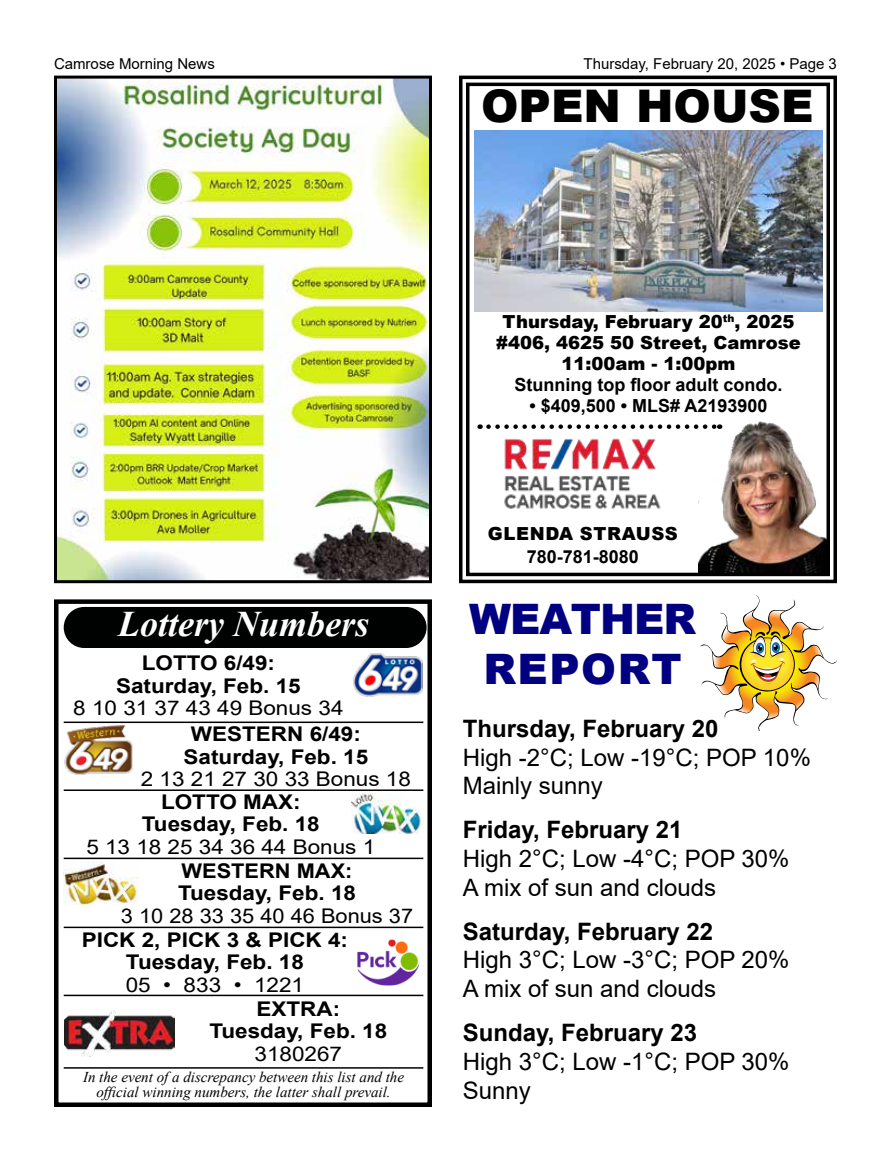
<style>
.page{position:relative;width:891px;height:1161px;background:#fff}
.page>*{position:absolute;margin:0;border:0;box-sizing:border-box;transform-origin:0 0}
.t1{font:900 45px "Arial";color:#000}
.t2{font:900 42px/50.4px "Arial";letter-spacing:-.025em;color:#000080;text-align:center}
.t3{font:italic 700 36px "Times New Roman";color:#fff}
.t4{font:24px/28.8px "Arial";color:#000}
.t5{font:700 24px "Arial";color:#000}
.t6{font:700 20.25px/22.5px "Arial";color:#000;text-align:center;scale:1.11 1}
.t7{font:20.25px "Arial";color:#000;scale:1.11 1}
.t8{font:700 20.25px/22.5px "Arial";color:#000;scale:1.08 1}
.t9{font:20.25px "Arial";color:#000;scale:1.08 1}
.t10{font:900 18px/21px "Arial";color:#000;text-align:center}
.t11{font:700 18px "Arial";color:#000}
.t12{font:900 18px "Arial";letter-spacing:.035em;color:#000}
.t13{font:italic 15px/15px "Times New Roman";color:#000;text-align:center}
.t14{font:15px "Arial";color:#000}
</style>
<div class="page">
<svg style="left:700px;top:595px;width:137px;height:136px"></svg>
<div style="left:54px;top:599px;width:378px;height:508px;border:4px solid #000"></div>
<img style="left:64px;top:862px;width:74px;height:42px">
<div style="left:64px;top:607px;width:363px;height:41px;background:#000101;border-radius:21px"></div>
<img style="left:351px;top:793px;width:70px;height:41px">
<img style="left:353px;top:653px;width:69px;height:44px">
<img style="left:64px;top:725px;width:69px;height:50px">
<hr style="left:64px;top:722px;width:359px;height:1px;background:#000">
<hr style="left:64px;top:789px;width:359px;height:2px;background:#000">
<hr style="left:64px;top:858px;width:359px;height:1px;background:#000">
<hr style="left:64px;top:927px;width:359px;height:1px;background:#000">
<hr style="left:64px;top:1067px;width:359px;height:2px;background:#000">
<hr style="left:64px;top:995px;width:359px;height:1px;background:#000">
<img style="left:64px;top:1010px;width:110px;height:46px">
<img style="left:357px;top:939px;width:63px;height:47px">
<img style="left:58px;top:80px;width:370px;height:499px">
<div style="left:54px;top:76px;width:378px;height:507px;border:3px solid #000"></div>
<img style="left:459px;top:75px;width:378px;height:509px">
<div style="left:466px;top:83px;width:364px;height:493px;border:3px solid #000"></div>
<p class="t14" style="left:54px;top:53px;width:162px">Camrose Morning News</p>
<p class="t14" style="left:584px;top:53px;width:255px">Thursday, February 20, 2025 • Page 3</p>
<h1 class="t1" style="left:481px;top:73px;width:334px">OPEN HOUSE</h1>
<p class="t10" style="left:496px;top:311px;width:306px">Thursday, February 20<sup>th</sup>, 2025 #406, 4625 50 Street, Camrose<br>11:00am - 1:00pm</p>
<p class="t11" style="left:515px;top:372px;width:270px">Stunning top floor adult condo.</p>
<p class="t11" style="left:530px;top:393px;width:240px">• $409,500 • MLS# A2193900</p>
<h3 class="t3" style="left:118px;top:599px;width:252px">Lottery Numbers</h3>
<p class="t6" style="left:116px;top:652px;width:168px">LOTTO 6/49:<br>Saturday, Feb. 15</p>
<p class="t7" style="left:73px;top:694px;width:245px">8 10 31 37 43 49 Bonus 34</p>
<p class="t6" style="left:184px;top:723px;width:168px">WESTERN 6/49:<br>Saturday, Feb. 15</p>
<p class="t7" style="left:141px;top:765px;width:245px">2 13 21 27 30 33 Bonus 18</p>
<p class="t6" style="left:142px;top:790px;width:162px">LOTTO MAX:<br>Tuesday, Feb. 18</p>
<p class="t7" style="left:86px;top:832px;width:262px">5 13 18 25 34 36 44 Bonus 1</p>
<p class="t8" style="left:178px;top:860px;width:166px">WESTERN MAX:<br>Tuesday, Feb. 18</p>
<p class="t9" style="left:121px;top:902px;width:272px">3 10 28 33 35 40 46 Bonus 37</p>
<p class="t6" style="left:82px;top:929px;width:241px">PICK 2, PICK 3 &amp; PICK 4:<br>Tuesday, Feb. 18</p>
<p class="t7" style="left:126px;top:971px;width:162px">05 • 833 • 1221</p>
<p class="t6" style="left:209px;top:998px;width:162px">EXTRA:<br>Tuesday, Feb. 18</p>
<p class="t7" style="left:255px;top:1040px;width:80px">3180267</p>
<p class="t13" style="left:83px;top:1069px;width:323px">In the event of a discrepancy between this list and the official winning numbers, the latter shall prevail.</p>
<p class="t12" style="left:488px;top:521px;width:192px">GLENDA STRAUSS</p>
<p class="t11" style="left:527px;top:544px;width:114px">780-781-8080</p>
<h2 class="t2" style="left:469px;top:592px;width:229px">WEATHER<br>REPORT</h2>
<p class="t5" style="left:463px;top:711px;width:257px">Thursday, February 20</p>
<p class="t4" style="left:463px;top:743px;width:350px">High -2°C; Low -19°C; POP 10%<br>Mainly sunny</p>
<p class="t5" style="left:463px;top:813px;width:221px">Friday, February 21</p>
<p class="t4" style="left:463px;top:844px;width:328px">High 2°C; Low -4°C; POP 30%<br>A mix of sun and clouds</p>
<p class="t5" style="left:463px;top:914px;width:252px">Saturday, February 22</p>
<p class="t4" style="left:463px;top:945px;width:328px">High 3°C; Low -3°C; POP 20%<br>A mix of sun and clouds</p>
<p class="t5" style="left:463px;top:1016px;width:236px">Sunday, February 23</p>
<p class="t4" style="left:463px;top:1047px;width:328px">High 3°C; Low -1°C; POP 30%<br>Sunny</p>
</div>
